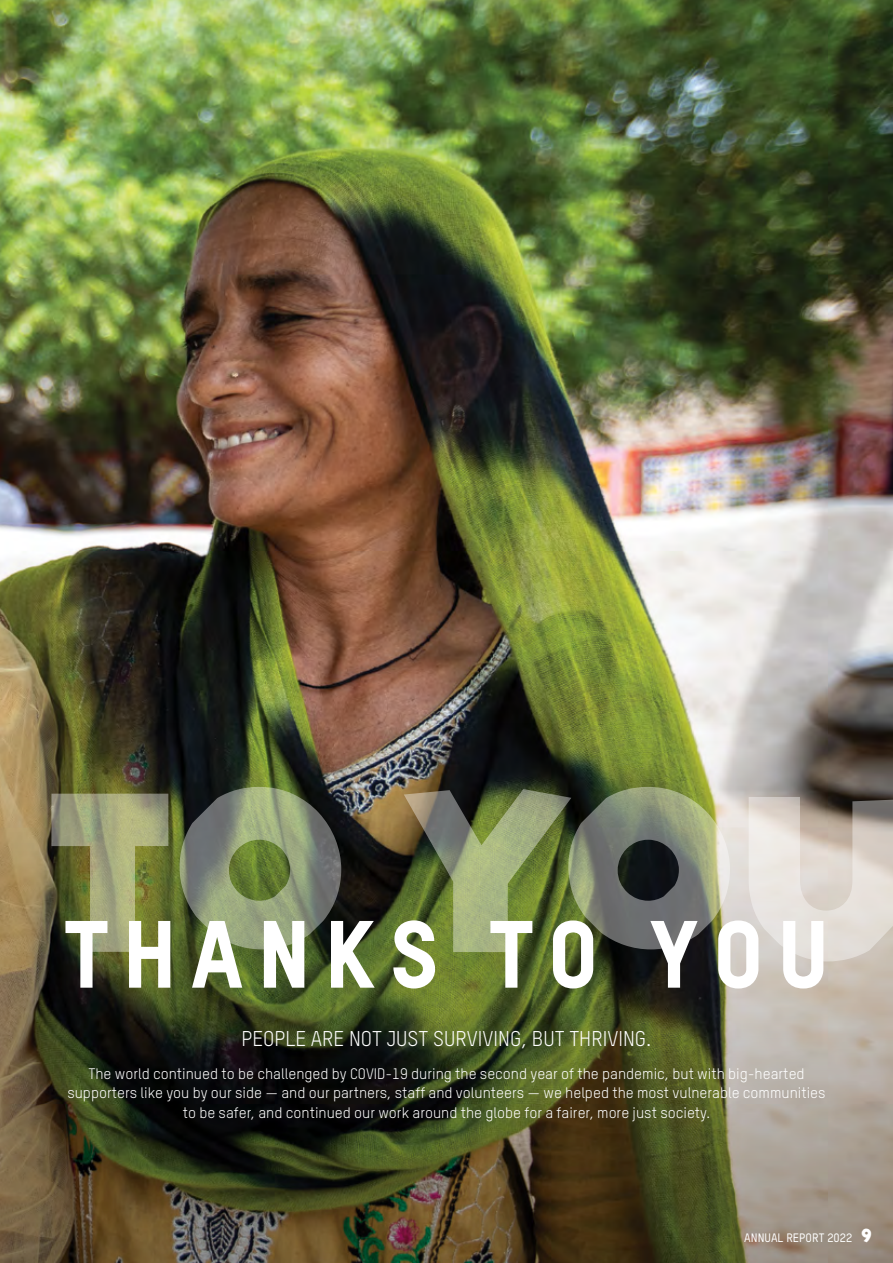
<style>
.page{position:relative;width:893px;height:1263px;background:#fff}
.page>*{position:absolute;margin:0;border:0;box-sizing:border-box;transform-origin:0 0}
.t1{font:93.75px "Oxfam TSTARPRO Headline";letter-spacing:.14em;color:#fff}
.t2{font:21px "Oxfam TSTARPRO";color:#fff}
.t3{font:15px/19.5px "Oxfam TSTARPRO";color:#fff;text-align:center}
.t4{font:500 12px "Oxfam TSTARPRO";color:#fff}
.s1{font-family:"Oxfam Global Headline";font-weight:400;font-size:18px}
</style>
<div class="page">
<img style="left:0;top:0;width:893px;height:723px">
<img style="left:0;top:723px;width:893px;height:540px">
<img style="left:0;top:787px;width:893px;height:174px">
<h1 class="t1" style="left:64px;top:896px;width:767px">THANKS TO YOU</h1>
<h2 class="t2" style="left:241px;top:1026px;width:412px">PEOPLE ARE NOT JUST SURVIVING, BUT THRIVING.</h2>
<p class="t3" style="left:67px;top:1063px;width:760px">The world continued to be challenged by COVID-19 during the second year of the pandemic, but with big-hearted supporters like you by our side — and our partners, staff and volunteers — we helped the most vulnerable communities to be safer, and continued our work around the globe for a fairer, more just society.</p>
<p class="t4" style="left:744px;top:1230px;width:129px">ANNUAL REPORT 2022 <span class="s1">9</span></p>
</div>
